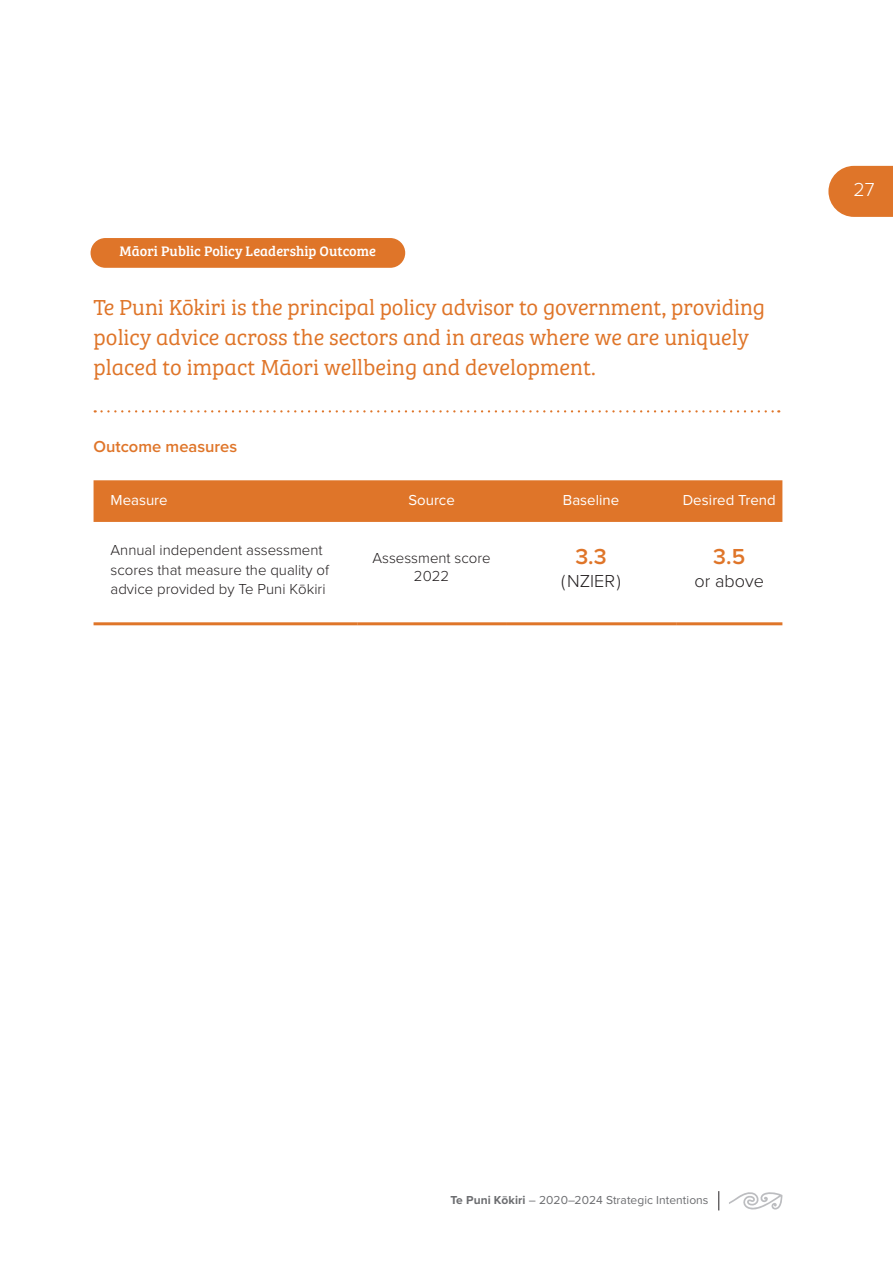
<style>
.page{position:relative;width:893px;height:1263px;background:#fff}
.page>*{position:absolute;margin:0;border:0;box-sizing:border-box;transform-origin:0 0}
.t1{font:300 22.5px/30px "Bree Serif";color:#df7529}
.t2{font:600 22.5px "Proxima Nova";color:#df7529}
.t3{font:300 19.5px "Proxima Nova";color:#fff}
.t4{font:300 18px "Proxima Nova";color:#231f20}
.t5{font:600 16.5px "Proxima Nova";color:#df7529}
.t6{font:300 15px/19.5px "Proxima Nova";color:#231f20}
.t7{font:15px "Proxima Nova";color:#fff}
.t8{font:14.25px "Bree Serif";letter-spacing:.005em;color:#fff}
.t9{font:12px "Proxima Nova";letter-spacing:.005em;color:#6c6d70}
.s1{font-weight:700}
</style>
<div class="page">
<svg style="left:828px;top:166px;width:65px;height:51px;background:#e1813c"></svg>
<svg style="left:729px;top:1192px;width:54px;height:18px"></svg>
<svg style="left:718px;top:1191px;width:1px;height:19px"></svg>
<div style="left:94px;top:480px;width:688px;height:42px;background:#df7529"></div>
<hr style="left:94px;top:622px;width:263px;height:3px;background:#df7529">
<hr style="left:357px;top:622px;width:149px;height:3px;background:#df7529">
<hr style="left:506px;top:622px;width:170px;height:3px;background:#df7529">
<hr style="left:676px;top:622px;width:106px;height:3px;background:#df7529">
<svg style="left:95px;top:410px;width:684px;height:2px"></svg>
<div style="left:91px;top:238px;width:314px;height:30px;background:#df7529;border-radius:15px"></div>
<p class="t8" style="left:120px;top:241px;width:258px">Māori Public Policy Leadership Outcome</p>
<p class="t1" style="left:94px;top:291px;width:673px">Te Puni Kōkiri is the principal policy advisor to government, providing policy advice across the sectors and in areas where we are uniquely placed to impact Māori wellbeing and development.</p>
<p class="t5" style="left:94px;top:435px;width:145px">Outcome measures</p>
<p class="t7" style="left:111px;top:489px;width:59px">Measure</p>
<p class="t7" style="left:408px;top:489px;width:48px">Source</p>
<p class="t7" style="left:563px;top:489px;width:58px">Baseline</p>
<p class="t7" style="left:683px;top:489px;width:95px">Desired Trend</p>
<p class="t6" style="left:111px;top:540px;width:220px">Annual independent assessment scores that measure the quality of advice provided by Te Puni Kōkiri</p>
<p class="t6" style="left:372px;top:549px;width:120px;line-height:18px;text-align:center">Assessment score<br>2022</p>
<p class="t2" style="left:575px;top:539px;width:33px">3.3</p>
<p class="t2" style="left:713px;top:539px;width:33px">3.5</p>
<p class="t4" style="left:694px;top:568px;width:71px">or above</p>
<p class="t4" style="left:561px;top:568px;width:61px">(NZIER)</p>
<p class="t3" style="left:853px;top:175px;width:23px">27</p>
<p class="t9" style="left:450px;top:1190px;width:260px"><span class="s1">Te Puni Kōkiri</span> – 2020–2024 Strategic Intentions</p>
</div>
